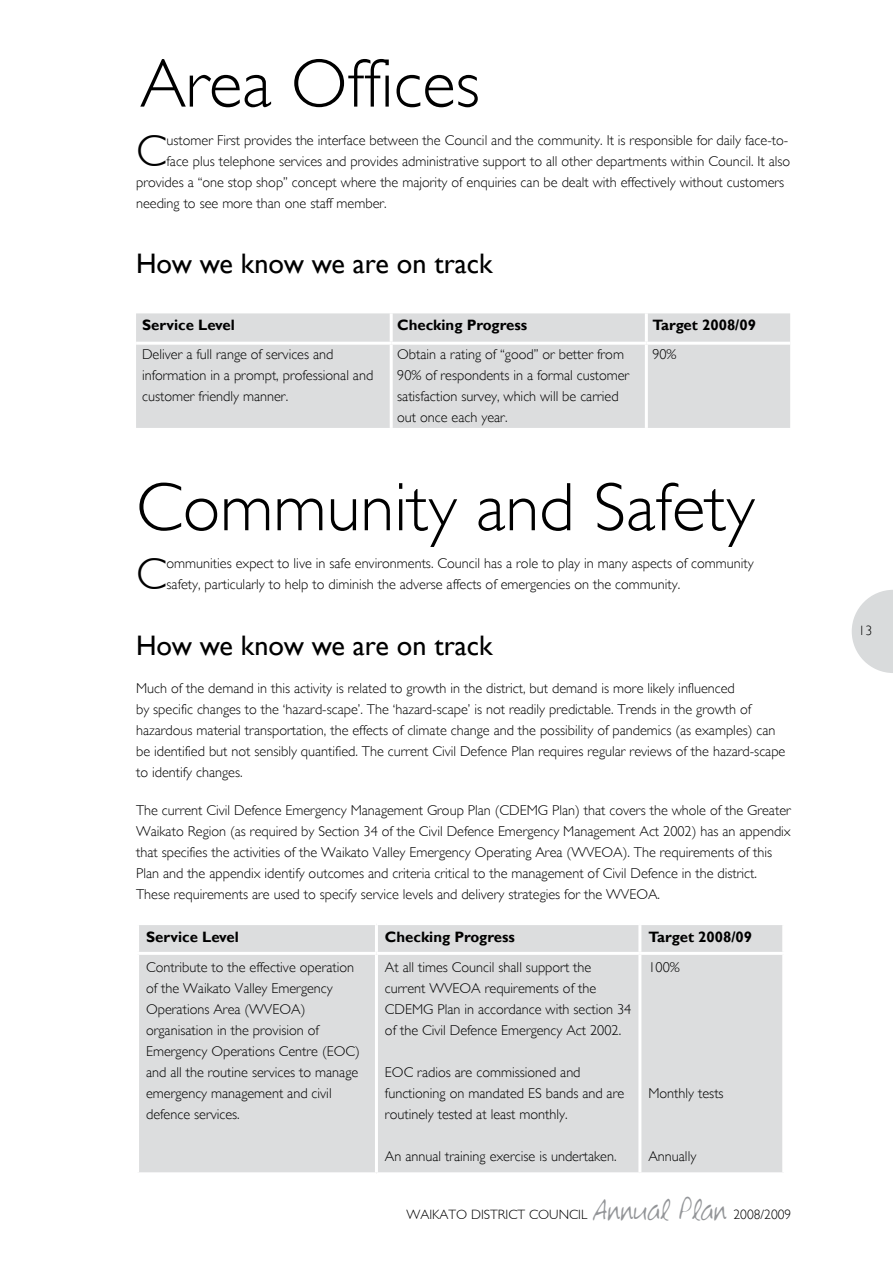
<style>
.page{position:relative;width:893px;height:1263px;background:#fff}
.page>*{position:absolute;margin:0;border:0;box-sizing:border-box;transform-origin:0 0}
.t1{font:300 69px "Gill Sans";color:#000}
.t2{font:300 45px "Gill Sans";color:#000}
.t3{font:28.2px "Gill Sans";color:#000}
.t4{font:700 15px "Gill Sans";color:#000}
.t5{font:300 14.25px/21px "Gill Sans";color:#000}
.t6{font:300 13.5px "Gill Sans";color:#000}
.s1{font-family:"Victors Hand";font-weight:400;font-size:27px;color:#939598}
</style>
<div class="page">
<svg style="left:852px;top:590px;width:41px;height:83px"></svg>
<div style="left:136px;top:313px;width:654px;height:115px;background:#dcddde"></div>
<hr style="left:390px;top:313px;width:3px;height:29px;background:#fff">
<hr style="left:645px;top:313px;width:3px;height:29px;background:#fff">
<hr style="left:136px;top:342px;width:255px;height:3px;background:#fff">
<hr style="left:391px;top:342px;width:255px;height:3px;background:#fff">
<hr style="left:390px;top:345px;width:3px;height:83px;background:#fff">
<hr style="left:646px;top:342px;width:144px;height:3px;background:#fff">
<hr style="left:645px;top:345px;width:3px;height:83px;background:#fff">
<div style="left:139px;top:925px;width:643px;height:247px;background:#dcddde"></div>
<hr style="left:375px;top:925px;width:3px;height:27px;background:#fff">
<hr style="left:638px;top:925px;width:3px;height:27px;background:#fff">
<hr style="left:136px;top:952px;width:240px;height:3px;background:#fff">
<hr style="left:376px;top:952px;width:264px;height:3px;background:#fff">
<hr style="left:375px;top:955px;width:3px;height:217px;background:#fff">
<hr style="left:640px;top:952px;width:145px;height:3px;background:#fff">
<hr style="left:638px;top:955px;width:3px;height:217px;background:#fff">
<h1 class="t1" style="left:140px;top:44px;width:341px">Area Offices</h1>
<h2 class="t2" style="left:136px;top:125px;width:32px">C</h2>
<p class="t5" style="left:167px;top:129px;width:623px">ustomer First provides the interface between the Council and the community. It is responsible for daily face-to-</p>
<p class="t5" style="left:167px;top:150px;width:625px">face plus telephone services and provides administrative support to all other departments within Council. It also</p>
<p class="t5" style="left:136px;top:171px;width:650px">provides a “one stop shop” concept where the majority of enquiries can be dealt with effectively without customers</p>
<p class="t5" style="left:136px;top:192px;width:252px">needing to see more than one staff member.</p>
<h3 class="t3" style="left:136px;top:247px;width:358px">How we know we are on track</h3>
<p class="t4" style="left:142px;top:316px;width:94px">Service Level</p>
<p class="t4" style="left:397px;top:316px;width:131px">Checking Progress</p>
<p class="t4" style="left:652px;top:316px;width:105px">Target 2008/09</p>
<p class="t5" style="left:142px;top:344px;width:233px">Deliver a full range of services and information in a prompt, professional and customer friendly manner.</p>
<p class="t5" style="left:397px;top:344px;width:234px">Obtain a rating of “good” or better from 90% of respondents in a formal customer satisfaction survey, which will be carried out once each year.</p>
<p class="t5" style="left:652px;top:344px;width:26px">90%</p>
<h1 class="t1" style="left:136px;top:467px;width:620px">Community and Safety</h1>
<h2 class="t2" style="left:136px;top:548px;width:32px">C</h2>
<p class="t5" style="left:167px;top:553px;width:589px">ommunities expect to live in safe environments. Council has a role to play in many aspects of community safety, particularly to help to diminish the adverse affects of emergencies on the community.</p>
<h3 class="t3" style="left:136px;top:629px;width:358px">How we know we are on track</h3>
<p class="t5" style="left:136px;top:678px;width:651px">Much of the demand in this activity is related to growth in the district, but demand is more likely influenced<br>by specific changes to the ‘hazard-scape’. The ‘hazard-scape’ is not readily predictable. Trends in the growth of hazardous material transportation, the effects of climate change and the possibility of pandemics (as examples) can be identified but not sensibly quantified. The current Civil Defence Plan requires regular reviews of the hazard-scape to identify changes.</p>
<p class="t5" style="left:136px;top:800px;width:656px">The current Civil Defence Emergency Management Group Plan (CDEMG Plan) that covers the whole of the Greater Waikato Region (as required by Section 34 of the Civil Defence Emergency Management Act 2002) has an appendix that specifies the activities of the Waikato Valley Emergency Operating Area (WVEOA). The requirements of this Plan and the appendix identify outcomes and criteria critical to the management of Civil Defence in the district.<br>These requirements are used to specify service levels and delivery strategies for the WVEOA.</p>
<p class="t4" style="left:146px;top:928px;width:94px">Service Level</p>
<p class="t4" style="left:385px;top:928px;width:131px">Checking Progress</p>
<p class="t4" style="left:648px;top:928px;width:105px">Target 2008/09</p>
<p class="t5" style="left:146px;top:956px;width:215px">Contribute to the effective operation of the Waikato Valley Emergency<br>Operations Area (WVEOA) organisation in the provision of<br>Emergency Operations Centre (EOC) and all the routine services to manage emergency management and civil defence services.</p>
<p class="t5" style="left:385px;top:956px;width:248px">At all times Council shall support the current WVEOA requirements of the CDEMG Plan in accordance with section 34 of the Civil Defence Emergency Act 2002.</p>
<p class="t5" style="left:648px;top:956px;width:33px">1 00%</p>
<p class="t5" style="left:385px;top:1061px;width:241px">EOC radios are commissioned and functioning on mandated ES bands and are routinely tested at least monthly.</p>
<p class="t5" style="left:385px;top:1145px;width:233px">An annual training exercise is undertaken.</p>
<p class="t5" style="left:648px;top:1082px;width:77px">Monthly tests</p>
<p class="t5" style="left:648px;top:1145px;width:49px">Annually</p>
<p class="t6" style="left:406px;top:1206px;width:386px">WAIKATO DISTRICT COUNCIL <span class="s1">Annual Plan</span> 2008/2009</p>
<p class="t6" style="left:859px;top:622px;width:15px">1 3</p>
</div>
